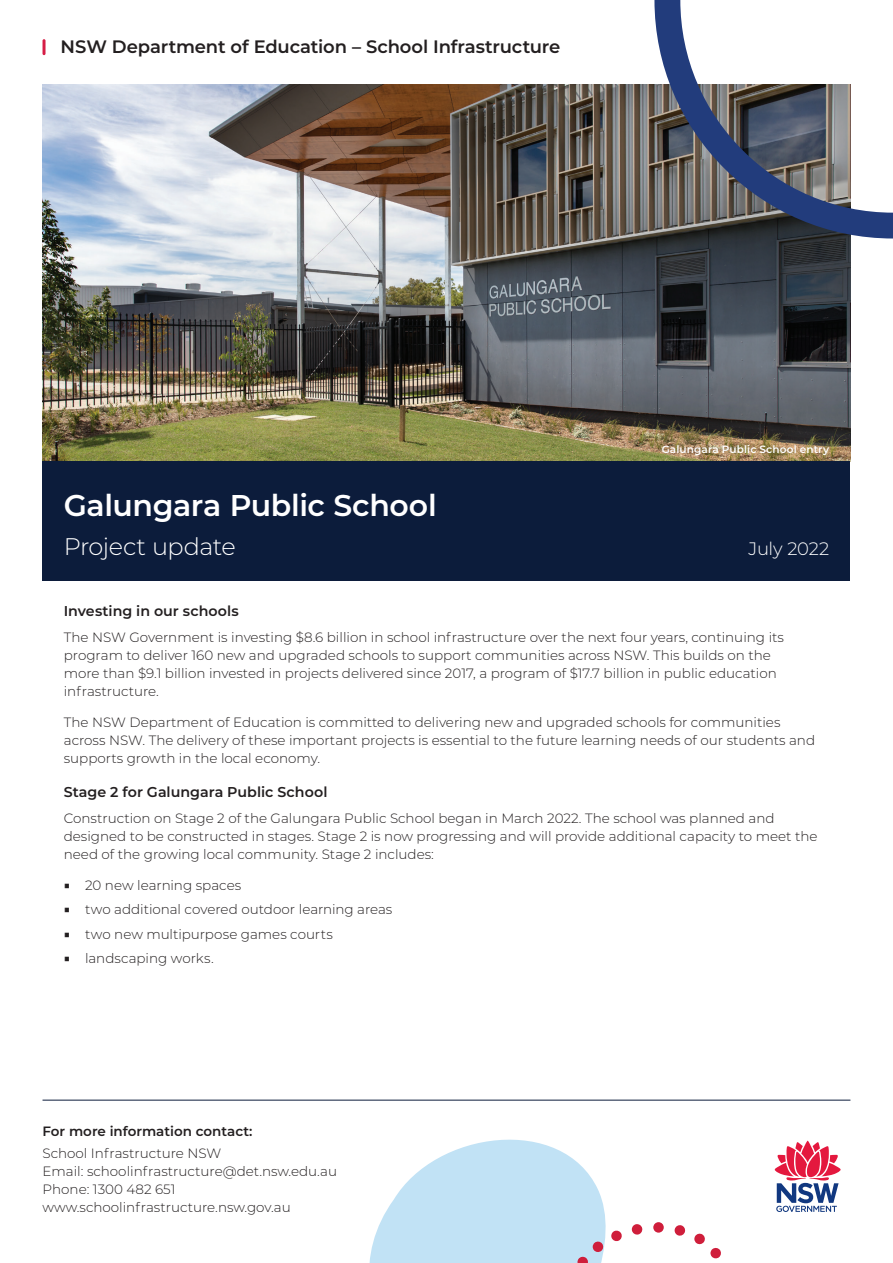
<style>
.page{position:relative;width:893px;height:1263px;background:#fff}
.page>*{position:absolute;margin:0;border:0;box-sizing:border-box;transform-origin:0 0}
.t1{font:600 30px "Montserrat";letter-spacing:-.01em;color:#fff}
.t2{font:300 24px "Montserrat";letter-spacing:-.02em;color:#fff}
.t3{font:600 18px "Montserrat";letter-spacing:-.005em;color:#231f20}
.t4{font:300 18px "Montserrat";letter-spacing:-.015em;color:#fff}
.t5{font:600 14.25px "Montserrat";color:#231f20}
.t6{font:300 13.5px/18px "Montserrat";color:#231f20}
.t7{font:600 13.5px "Montserrat";color:#231f20}
.t8{font:600 10.5px "Montserrat";letter-spacing:.015em;color:#fff}
.s1{font-size:11.55px}
</style>
<div class="page">
<svg style="left:369px;top:1139px;width:237px;height:124px;fill:#c1e2f5"></svg>
<svg style="left:632px;top:1224px;width:11px;height:11px"></svg>
<svg style="left:675px;top:1225px;width:11px;height:11px"></svg>
<svg style="left:611px;top:1230px;width:11px;height:12px"></svg>
<svg style="left:577px;top:1241px;width:27px;height:22px"></svg>
<svg style="left:694px;top:1233px;width:27px;height:26px"></svg>
<div style="left:653px;top:1222px;width:11px;height:11px;background:#cf1e3b;border-radius:50%"></div>
<hr style="left:43px;top:39px;width:3px;height:16px;background:#d61d46;border-radius:2px">
<hr style="left:43px;top:1100px;width:807px;height:1px;background:#0c1c3b">
<svg style="left:774px;top:1140px;width:67px;height:72px"></svg>
<img style="left:43px;top:84px;width:807px;height:377px">
<div style="left:43px;top:461px;width:807px;height:119px;background:#0c1c3b"></div>
<svg style="left:654px;top:0;width:239px;height:238px"></svg>
<h3 class="t3" style="left:61px;top:34px;width:501px">NSW Department of Education – School Infrastructure</h3>
<p class="t8" style="left:662px;top:442px;width:169px">Galungara Public School entry</p>
<h1 class="t1" style="left:64px;top:484px;width:374px">Galungara Public School</h1>
<h2 class="t2" style="left:64px;top:531px;width:173px">Project update</h2>
<h3 class="t4" style="left:749px;top:537px;width:82px">July 2022</h3>
<p class="t5" style="left:64px;top:600px;width:176px">Investing in our schools</p>
<p class="t6" style="left:64px;top:628px;width:722px">The NSW Government is investing $8.6 billion in school infrastructure over the next four years, continuing its program to deliver 160 new and upgraded schools to support communities across NSW. This builds on the more than $9.1 billion invested in projects delivered since 2017, a program of $17.7 billion in public education infrastructure.</p>
<p class="t6" style="left:64px;top:713px;width:753px">The NSW Department of Education is committed to delivering new and upgraded schools for communities across NSW. The delivery of these important projects is essential to the future learning needs of our students and supports growth in the local economy.</p>
<p class="t5" style="left:64px;top:781px;width:265px">Stage 2 for Galungara Public School</p>
<p class="t6" style="left:64px;top:809px;width:755px">Construction on Stage 2 of the Galungara Public School began in March 2022. The school was planned and designed to be constructed in stages. Stage 2 is now progressing and will provide additional capacity to meet the need of the growing local community. Stage 2 includes:</p>
<p class="t6" style="left:64px;top:876px;width:179px"><span class="s1">■</span> 20 new learning spaces</p>
<p class="t6" style="left:64px;top:900px;width:330px"><span class="s1">■</span> two additional covered outdoor learning areas</p>
<p class="t6" style="left:64px;top:924px;width:271px"><span class="s1">■</span> two new multipurpose games courts</p>
<p class="t6" style="left:64px;top:949px;width:151px"><span class="s1">■</span> landscaping works.</p>
<p class="t7" style="left:43px;top:1121px;width:211px">For more information contact:</p>
<p class="t6" style="left:43px;top:1144px;width:296px">School Infrastructure NSW<br>Email: schoolinfrastructure@det.nsw.edu.au Phone: 1300 482 651 www.schoolinfrastructure.nsw.gov.au</p>
</div>
